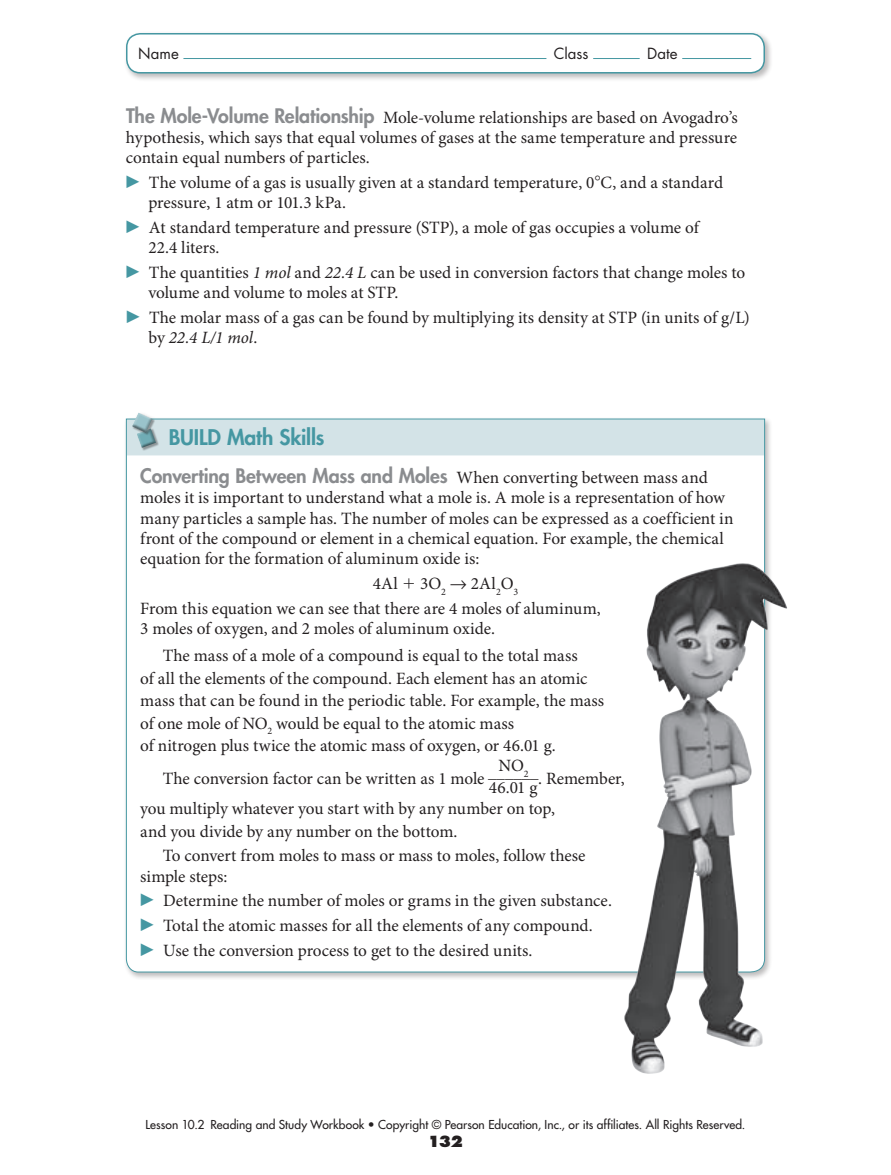
<style>
.page{position:relative;width:891px;height:1175px;background:#fff}
.page>*{position:absolute;margin:0;border:0;box-sizing:border-box;transform-origin:0 0}
.t1{font:800 21px "Futura Std";letter-spacing:-.01em;color:#4597a2}
.t2{font:800 19.5px "Futura Std";letter-spacing:-.005em;color:#8a8c8f}
.t3{font:17.25px/20.2px "Minion Pro";letter-spacing:-.005em;color:#231f20}
.t4{font:15px "Futura Std";letter-spacing:.005em;color:#231f20}
.t5{font:800 15px "Futura Std";color:#231f20}
.t6{font:500 12px "Futura Std";letter-spacing:.005em;color:#231f20}
.s1{font-family:"Futura Std";font-weight:800;font-size:19.5px;color:#8a8c8f}
.s2{color:#4597a2}
.s3{font-style:italic}
.s4{font-family:"Minion Pro";font-weight:400;font-size:17.25px;color:#231f20}
</style>
<div class="page">
<div style="left:124px;top:31px;width:649px;height:51px;background:#231f20;opacity:.3"></div>
<div style="left:127px;top:34px;width:637px;height:39px;background:#fff;border-radius:14px"></div>
<div style="left:126px;top:33px;width:639px;height:41px;border:2px solid #4597a2;border-radius:14px"></div>
<hr style="left:183px;top:58px;width:363px;height:1px;background:#4597a2">
<hr style="left:593px;top:58px;width:47px;height:1px;background:#4597a2">
<hr style="left:682px;top:58px;width:69px;height:1px;background:#4597a2">
<div style="left:124px;top:410px;width:649px;height:569px;background:#231f20;opacity:.3"></div>
<svg style="left:126px;top:418px;width:639px;height:554px"></svg>
<svg style="left:130px;top:411px;width:29px;height:40px"></svg>
<img style="left:605px;top:560px;width:182px;height:514px">
<svg style="left:404px;top:578px;width:10px;height:10px"></svg>
<p class="t4" style="left:138px;top:44px;width:42px">Name</p>
<p class="t4" style="left:554px;top:44px;width:36px">Class</p>
<p class="t4" style="left:647px;top:44px;width:32px">Date</p>
<p class="t3" style="left:126px;top:108px;width:613px;text-align:justify"><span class="s1">The Mole-Volume Relationship</span> Mole-volume relationships are based on Avogadro’s hypothesis, which says that equal volumes of gases at the same temperature and pressure contain equal numbers of particles.</p>
<p class="t3" style="left:148px;top:173px;width:576px;text-indent:-22px"><span class="s2">▶</span> The volume of a gas is usually given at a standard temperature, 0 C, and a standard pressure, 1 atm or 101.3 kPa.</p>
<p class="t3" style="left:148px;top:218px;width:552px;text-indent:-22px"><span class="s2">▶</span> At standard temperature and pressure (STP), a mole of gas occupies a volume of<br>22.4 liters.</p>
<p class="t3" style="left:149px;top:263px;width:598px;text-indent:-23px"><span class="s2">▶</span> The quantities <span class="s3">1 mol</span> and <span class="s3">22.4 L</span> can be used in conversion factors that change moles to volume and volume to moles at STP.</p>
<p class="t3" style="left:149px;top:308px;width:603px;text-indent:-22px"><span class="s2">▶</span> The molar mass of a gas can be found by multiplying its density at STP (in units of g/L) by <span class="s3">22.4 L/1 mol</span>.</p>
<p class="t1" style="left:169px;top:424px;width:157px">BUILD Math Skills</p>
<p class="t2" style="left:140px;top:463px;width:569px">Converting Between Mass and Moles <span class="s4">When converting between mass and</span></p>
<p class="t3" style="left:140px;top:488px;width:595px">moles it is important to understand what a mole is. A mole is a representation of how many particles a sample has. The number of moles can be expressed as a coefficient in front of the compound or element in a chemical equation. For example, the chemical equation for the formation of aluminum oxide is:</p>
<p class="t3" style="left:373px;top:574px;width:27px">4Al</p>
<p class="t3" style="left:140px;top:572px;width:462px;line-height:24.8px;text-indent:280px">3O<sub>2</sub> → 2Al<sub>2</sub>O<sub>3<br></sub>From this equation we can see that there are 4 moles of aluminum,</p>
<p class="t3" style="left:163px;top:615px;width:417px;line-height:27px;text-indent:-22px">3 moles of oxygen, and 2 moles of aluminum oxide.<br>The mass of a mole of a compound is equal to the total mass</p>
<p class="t3" style="left:140px;top:667px;width:466px;line-height:22.5px">of all the elements of the compound. Each element has an atomic mass that can be found in the periodic table. For example, the mass of one mole of NO<sub>2</sub> would be equal to the atomic mass<br>of nitrogen plus twice the atomic mass of oxygen, or 46.01 g.</p>
<p class="t3" style="left:163px;top:769px;width:463px">The conversion factor can be written as 1 mole <sup>______</sup>. Remember,</p>
<p class="t3" style="left:489px;top:755px;width:50px;line-height:22.4px;text-align:center">NO<sub>2<br></sub>46.01 g</p>
<p class="t3" style="left:140px;top:798px;width:416px;line-height:22.5px">you multiply whatever you start with by any number on top, and you divide by any number on the bottom.</p>
<p class="t3" style="left:140px;top:846px;width:447px;text-indent:22px">To convert from moles to mass or mass to moles, follow these simple steps:</p>
<p class="t3" style="left:140px;top:889px;width:473px;line-height:24.8px"><span class="s2">▶</span> Determine the number of moles or grams in the given substance. <span class="s2">▶</span> Total the atomic masses for all the elements of any compound.<br><span class="s2">▶</span> Use the conversion process to get to the desired units.</p>
<p class="t6" style="left:146px;top:1117px;width:601px">Lesson 10.2 Reading and Study Workbook • Copyright © Pearson Education, Inc., or its affiliates. All Rights Reserved.</p>
<p class="t5" style="left:428px;top:1132px;width:37px">132</p>
</div>
